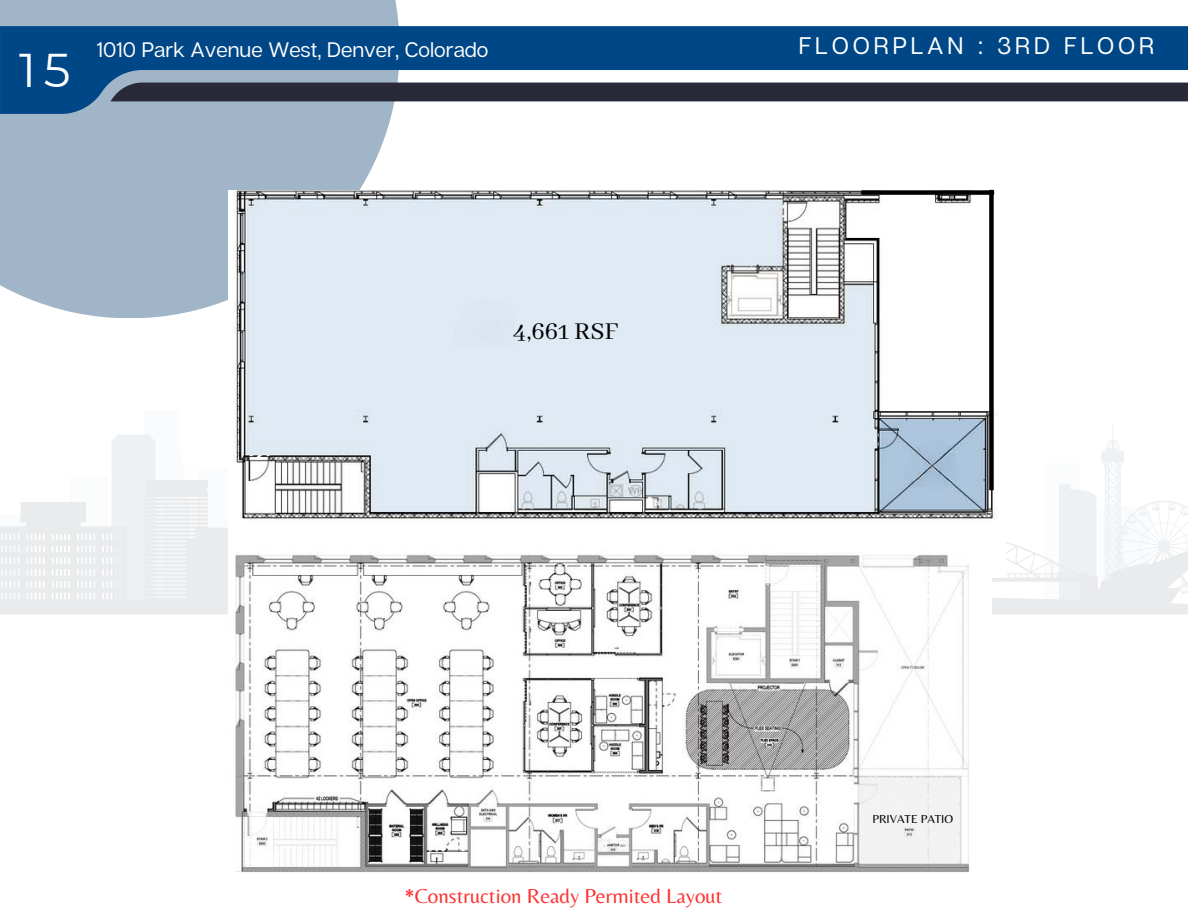
<style>
.page{position:relative;width:1188px;height:918px;background:#fff}
.page>*{position:absolute;margin:0;border:0;box-sizing:border-box;transform-origin:0 0}
.t1{font:47.25px "Montserrat";color:#fff}
.t2{font:27px "Abhaya Libre";color:#000}
.t3{font:24px "Articulat CF";letter-spacing:.16em;color:#fff}
.t4{font:21px "Articulat CF";color:#fff}
.t5{font:21px "Belleza";color:#ff3131}
.t6{font:12px "Belleza";color:#000}
</style>
<div class="page">
<div style="left:0;top:0;width:400px;height:318px;background:#a0b5c7"></div>
<svg style="left:0;top:26px;width:1188px;height:88px;fill:#004787"></svg>
<div style="left:110px;top:83px;width:1078px;height:18px;background:#282939"></div>
<svg style="left:0;top:426px;width:1188px;height:189px"></svg>
<img style="left:229px;top:190px;width:776px;height:387px">
<img style="left:229px;top:545px;width:763px;height:327px">
<div style="left:989px;top:190px;width:5px;height:300px;background:#000"></div>
<div style="left:861px;top:190px;width:133px;height:5px;background:#000"></div>
<p class="t1" style="left:19px;top:41px;width:53px">15</p>
<p class="t4" style="left:96px;top:37px;width:394px">1010 Park Avenue West, Denver, Colorado</p>
<p class="t3" style="left:799px;top:30px;width:357px">FLOORPLAN : 3RD FLOOR</p>
<p class="t2" style="left:513px;top:317px;width:106px">4,661 RSF</p>
<p class="t5" style="left:404px;top:883px;width:320px">*Construction Ready Permited Layout</p>
<p class="t6" style="left:872px;top:812px;width:82px">PRIVATE PATIO</p>
</div>
